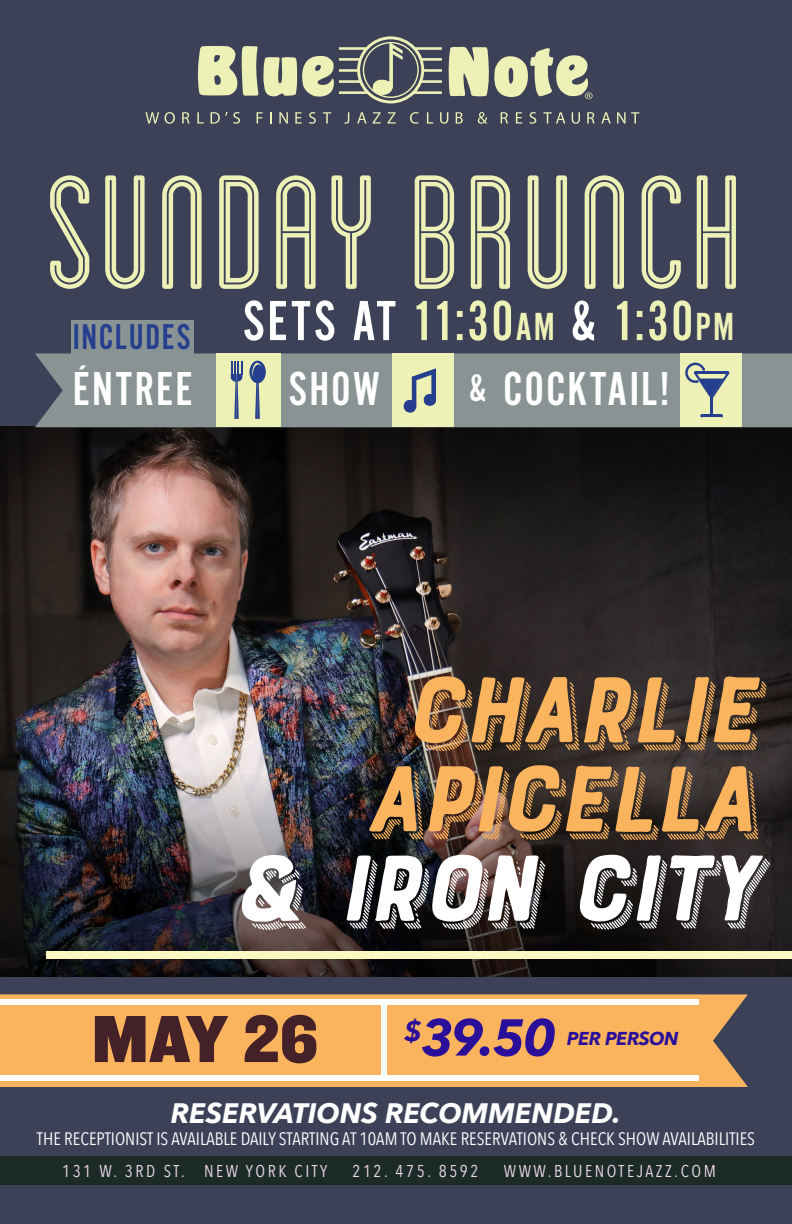
<style>
.page{position:relative;width:792px;height:1224px;background:#3c4157}
.page>*{position:absolute;margin:0;border:0;box-sizing:border-box;transform-origin:0 0}
.t1{font:170.6px "Blanch Condensed Inline";letter-spacing:.02em;color:#eef1b6}
.t2{font:italic 98.1px "Bourton Hand Drop Stripes B";letter-spacing:-.02em;color:#fbb45e}
.t3{font:italic 98.1px "Bourton Hand Drop Stripes B";color:#fff}
.t4{font:69.1px "Knockout HTF71 Full Middlewt";color:#442129}
.t5{font:58.7px "Alternate Got No 2 D";letter-spacing:.035em;color:#eef1b6}
.t6{font:italic 700 51.3px "Avenir Next";color:#2a0f9a}
.t7{font:49.5px "Alternate Got No 2 D";letter-spacing:.045em;color:#fff}
.t8{font:37.2px "Alternate Got No 2 D";letter-spacing:.045em;color:#253f8e}
.t9{font:italic 700 28.1px "Avenir Next";letter-spacing:-.005em;color:#fff}
.t10{font:italic 700 18.6px "Avenir Next";letter-spacing:-.025em;color:#2a0f9a}
.t11{font:18px "Avenir Next Condensed";color:#fff}
.t12{font:17px "Avenir Next Condensed";letter-spacing:.15em;color:#eddbe7}
.s1{color:#fff}
.s2{font-size:40.7px}
.s3{font-size:39.9px}
</style>
<div class="page">
<div style="left:0;top:994px;width:748px;height:93px;background:#fbb45e"></div>
<img style="left:0;top:426px;width:792px;height:551px">
<svg style="left:448px;top:46px;width:145px;height:53px"></svg>
<svg style="left:197px;top:36px;width:245px;height:67px"></svg>
<svg style="left:145px;top:112px;width:14px;height:12px"></svg>
<svg style="left:165px;top:112px;width:10px;height:12px"></svg>
<svg style="left:182px;top:112px;width:8px;height:12px"></svg>
<svg style="left:197px;top:112px;width:7px;height:12px"></svg>
<svg style="left:211px;top:112px;width:29px;height:12px"></svg>
<svg style="left:257px;top:112px;width:6px;height:12px"></svg>
<svg style="left:270px;top:112px;width:2px;height:12px"></svg>
<svg style="left:279px;top:112px;width:9px;height:12px"></svg>
<svg style="left:295px;top:112px;width:7px;height:12px"></svg>
<svg style="left:309px;top:112px;width:7px;height:12px"></svg>
<svg style="left:323px;top:112px;width:8px;height:12px"></svg>
<svg style="left:344px;top:112px;width:5px;height:12px"></svg>
<svg style="left:357px;top:112px;width:10px;height:12px"></svg>
<svg style="left:373px;top:112px;width:8px;height:12px"></svg>
<svg style="left:387px;top:112px;width:9px;height:12px"></svg>
<svg style="left:410px;top:112px;width:9px;height:12px"></svg>
<svg style="left:427px;top:112px;width:6px;height:12px"></svg>
<svg style="left:440px;top:112px;width:8px;height:12px"></svg>
<svg style="left:456px;top:112px;width:7px;height:12px"></svg>
<svg style="left:478px;top:112px;width:9px;height:12px"></svg>
<svg style="left:501px;top:112px;width:7px;height:12px"></svg>
<svg style="left:516px;top:112px;width:6px;height:12px"></svg>
<svg style="left:530px;top:112px;width:6px;height:12px"></svg>
<svg style="left:543px;top:112px;width:22px;height:12px"></svg>
<svg style="left:572px;top:112px;width:8px;height:12px"></svg>
<svg style="left:587px;top:112px;width:8px;height:12px"></svg>
<svg style="left:601px;top:112px;width:10px;height:12px"></svg>
<svg style="left:617px;top:112px;width:22px;height:12px"></svg>
<div style="left:0;top:1156px;width:792px;height:29px;background:#1c2b28"></div>
<div style="left:71px;top:320px;width:123px;height:38px;background:#899394"></div>
<div style="left:35px;top:353px;width:757px;height:74px;background:#899394"></div>
<div style="left:217px;top:353px;width:64px;height:74px;background:#eef1b6"></div>
<div style="left:392px;top:353px;width:62px;height:74px;background:#eef1b6"></div>
<div style="left:680px;top:353px;width:61px;height:74px;background:#eef1b6"></div>
<svg style="left:231px;top:361px;width:11px;height:58px"></svg>
<div style="left:249px;top:361px;width:17px;height:22px;background:#253f8e;border-radius:50%"></div>
<svg style="left:250px;top:360px;width:12px;height:59px"></svg>
<svg style="left:404px;top:368px;width:32px;height:45px"></svg>
<hr style="left:702px;top:415px;width:20px;height:2px;background:#253f8e">
<hr style="left:710px;top:397px;width:3px;height:20px;background:#253f8e">
<svg style="left:685px;top:363px;width:44px;height:35px"></svg>
<div style="left:0;top:1075px;width:699px;height:5px;background:#fff"></div>
<div style="left:0;top:1000px;width:699px;height:5px;background:#fff"></div>
<div style="left:382px;top:1004px;width:5px;height:73px;background:#fff"></div>
<img style="left:0;top:775px;width:792px;height:201px">
<div style="left:46px;top:952px;width:746px;height:7px;background:#faf8c1"></div>
<p class="t1" style="left:47px;top:140px;width:700px">SUNDAY BRUNCH</p>
<p class="t8" style="left:73px;top:317px;width:119px">INCLUDES</p>
<p class="t5" style="left:243px;top:290px;width:493px"><span class="s1">SETS AT</span> 11:30<span class="s2">AM</span> <span class="s1">&amp;</span> 1:30<span class="s2">PM</span></p>
<p class="t7" style="left:73px;top:362px;width:122px">ÉNTREE</p>
<p class="t7" style="left:289px;top:362px;width:93px">SHOW</p>
<p class="t7" style="left:469px;top:362px;width:203px"><span class="s3">&amp;</span> COCKTAIL!</p>
<p class="t2" style="left:404px;top:649px;width:377px">CHARLIE</p>
<p class="t2" style="left:364px;top:738px;width:417px">APICELLA</p>
<p class="t3" style="left:230px;top:827px;width:528px">&amp; IRON CITY</p>
<p class="t4" style="left:92px;top:1002px;width:228px">MAY 26</p>
<p class="t6" style="left:404px;top:993px;width:153px"><sup>$</sup>39.50</p>
<p class="t10" style="left:567px;top:1023px;width:114px">PER PERSON</p>
<p class="t9" style="left:171px;top:1089px;width:452px">RESERVATIONS RECOMMENDED.</p>
<p class="t11" style="left:37px;top:1123px;width:720px">THE RECEPTIONIST IS AVAILABLE DAILY STARTING AT 10AM TO MAKE RESERVATIONS &amp; CHECK SHOW AVAILABILITIES</p>
<p class="t12" style="left:62px;top:1156px;width:267px">131 W. 3RD ST. NEW YORK CITY</p>
<p class="t12" style="left:352px;top:1156px;width:128px">212. 475. 8592</p>
<p class="t12" style="left:504px;top:1156px;width:214px">WWW.BLUENOTEJAZZ.COM</p>
</div>
